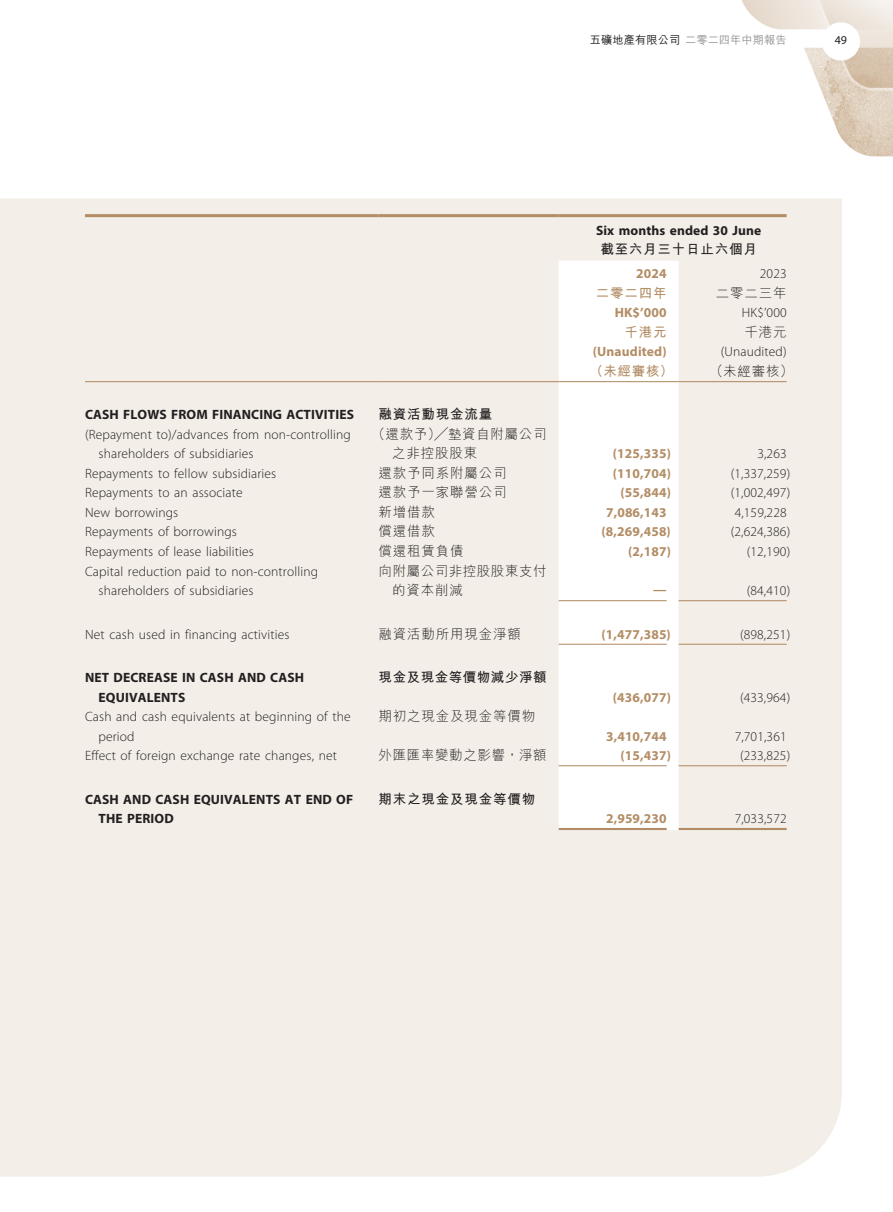
<style>
.page{position:relative;width:893px;height:1212px;background:#fff}
.page>*{position:absolute;margin:0;border:0;box-sizing:border-box;transform-origin:0 0}
._15_Table_Stub{font:300 13.5px/19.5px "Myriad Pro";letter-spacing:.01em;color:#231f20}
._01_Body_Text{font:300 13.5px "Myriad Pro";letter-spacing:.01em;color:#231f20}
._01_Body_Text-2{font:700 13.5px "Myriad Pro";letter-spacing:.01em;color:#b38d65}
._15_Table_Stub-2{font:700 13.5px/19.5px "Myriad Pro";letter-spacing:.01em;color:#231f20}
._15_Table_Stub-3{font:300 13.5px/19.5px "M Hei HK";letter-spacing:.06em;color:#231f20}
._01_Body_Text-3{font:700 13.5px "Myriad Pro";letter-spacing:.01em;color:#231f20}
._15_Table_Stub-4{font:700 13.5px "M Hei HK";letter-spacing:.06em;color:#231f20}
._15_Table_Stub-5{font:300 13.5px/19.5px "M Hei HK";letter-spacing:.04em;color:#231f20}
._01_Body_Text-4{font:700 13.5px "M Hei HK";letter-spacing:.06em;color:#b38d65}
._01_Body_Text-5{font:300 13.5px "M Hei HK";letter-spacing:.06em;color:#231f20}
._15_Table_Stub-6{font:700 13.5px "M Hei HK";letter-spacing:.04em;color:#231f20}
._01_Body_Text-6{font:700 13.5px "M Hei HK";letter-spacing:.06em;color:#231f20}
.t1{font:12px "Myriad Pro";color:#231f20}
.t2{font:500 11.25px "M Hei HK";letter-spacing:.005em;color:#939598}
.s1{color:#231f20}
</style>
<div class="page">
<div style="left:0;top:199px;width:842px;height:978px;background:#f3eee8"></div>
<img style="left:822px;top:92px;width:71px;height:64px">
<svg style="left:742px;top:0;width:151px;height:92px"></svg>
<div style="left:822px;top:22px;width:38px;height:39px;background:#fff;border-radius:50%"></div>
<svg style="left:559px;top:261px;width:120px;height:569px"></svg>
<hr style="left:85px;top:214px;width:294px;height:3px;background:#b38d65">
<hr style="left:379px;top:214px;width:180px;height:3px;background:#b38d65">
<hr style="left:559px;top:214px;width:228px;height:3px;background:#b38d65">
<hr style="left:85px;top:381px;width:294px;height:1px;background:#b38d65">
<hr style="left:379px;top:381px;width:180px;height:1px;background:#b38d65">
<hr style="left:559px;top:381px;width:120px;height:1px;background:#b38d65">
<hr style="left:679px;top:381px;width:108px;height:1px;background:#b38d65">
<hr style="left:559px;top:600px;width:108px;height:1px;background:#b38d65">
<hr style="left:679px;top:600px;width:108px;height:1px;background:#b38d65">
<hr style="left:559px;top:644px;width:108px;height:1px;background:#b38d65">
<hr style="left:679px;top:644px;width:108px;height:1px;background:#b38d65">
<hr style="left:559px;top:765px;width:108px;height:1px;background:#b38d65">
<hr style="left:679px;top:765px;width:108px;height:1px;background:#b38d65">
<hr style="left:559px;top:828px;width:108px;height:2px;background:#b38d65">
<hr style="left:679px;top:828px;width:108px;height:2px;background:#b38d65">
<p class="t2" style="left:590px;top:32px;width:198px"><span class="s1">五礦地產有限公司</span> 二零二四年中期報告</p>
<p class="t1" style="left:835px;top:33px;width:14px">49</p>
<p class="_15_Table_Stub-2" style="left:85px;top:405px;width:270px">CASH FLOWS FROM FINANCING ACTIVITIES</p>
<p class="_15_Table_Stub-4" style="left:379px;top:405px;width:115px">融資活動現金流量</p>
<p class="_15_Table_Stub" style="left:99px;top:425px;width:254px;text-indent:-14px">(Repayment to)/advances from non-controlling shareholders of subsidiaries</p>
<p class="_15_Table_Stub-3" style="left:392px;top:424px;width:156px;text-indent:-20px">（還款予）╱墊資自附屬公司之非控股股東</p>
<p class="_01_Body_Text-3" style="left:596px;top:222px;width:167px">Six months ended 30 June</p>
<p class="_01_Body_Text-6" style="left:600px;top:240px;width:158px">截至六月三十日止六個月</p>
<p class="_01_Body_Text-2" style="left:636px;top:265px;width:32px">2024</p>
<p class="_01_Body_Text" style="left:760px;top:266px;width:28px">2023</p>
<p class="_01_Body_Text-4" style="left:596px;top:283px;width:72px">二零二四年</p>
<p class="_01_Body_Text-5" style="left:716px;top:283px;width:72px">二零二三年</p>
<p class="_01_Body_Text-2" style="left:615px;top:304px;width:53px">HK$’000</p>
<p class="_01_Body_Text" style="left:742px;top:305px;width:46px">HK$’000</p>
<p class="_01_Body_Text-4" style="left:624px;top:322px;width:44px">千港元</p>
<p class="_01_Body_Text-5" style="left:744px;top:322px;width:44px">千港元</p>
<p class="_01_Body_Text-2" style="left:593px;top:343px;width:75px">(Unaudited)</p>
<p class="_01_Body_Text" style="left:721px;top:344px;width:67px">(Unaudited)</p>
<p class="_01_Body_Text-4" style="left:590px;top:361px;width:85px">（未經審核）</p>
<p class="_01_Body_Text-5" style="left:710px;top:361px;width:85px">（未經審核）</p>
<p class="_01_Body_Text-2" style="left:613px;top:445px;width:60px">(125,335)</p>
<p class="_01_Body_Text" style="left:757px;top:446px;width:31px">3,263</p>
<p class="_15_Table_Stub" style="left:85px;top:464px;width:193px">Repayments to fellow subsidiaries</p>
<p class="_15_Table_Stub-3" style="left:379px;top:463px;width:130px">還款予同系附屬公司</p>
<p class="_01_Body_Text-2" style="left:613px;top:465px;width:60px">(110,704)</p>
<p class="_01_Body_Text" style="left:731px;top:466px;width:61px">(1,337,259)</p>
<p class="_15_Table_Stub" style="left:85px;top:483px;width:159px">Repayments to an associate</p>
<p class="_15_Table_Stub-3" style="left:379px;top:482px;width:130px">還款予一家聯營公司</p>
<p class="_01_Body_Text-2" style="left:620px;top:484px;width:52px">(55,844)</p>
<p class="_01_Body_Text" style="left:731px;top:485px;width:61px">(1,002,497)</p>
<p class="_15_Table_Stub" style="left:85px;top:503px;width:95px">New borrowings</p>
<p class="_15_Table_Stub-3" style="left:379px;top:502px;width:58px">新增借款</p>
<p class="_01_Body_Text-2" style="left:606px;top:504px;width:62px">7,086,143</p>
<p class="_01_Body_Text" style="left:735px;top:505px;width:54px">4,159,228</p>
<p class="_15_Table_Stub" style="left:85px;top:522px;width:153px">Repayments of borrowings</p>
<p class="_15_Table_Stub-3" style="left:379px;top:521px;width:58px">償還借款</p>
<p class="_01_Body_Text-2" style="left:602px;top:523px;width:71px">(8,269,458)</p>
<p class="_01_Body_Text" style="left:731px;top:524px;width:61px">(2,624,386)</p>
<p class="_15_Table_Stub" style="left:85px;top:542px;width:170px">Repayments of lease liabilities</p>
<p class="_15_Table_Stub-3" style="left:379px;top:541px;width:87px">償還租賃負債</p>
<p class="_01_Body_Text-2" style="left:628px;top:543px;width:44px">(2,187)</p>
<p class="_01_Body_Text" style="left:747px;top:544px;width:45px">(12,190)</p>
<p class="_15_Table_Stub" style="left:99px;top:561px;width:221px;text-indent:-14px">Capital reduction paid to non-controlling shareholders of subsidiaries</p>
<p class="_15_Table_Stub-5" style="left:392px;top:560px;width:156px;text-indent:-14px">向附屬公司非控股股東支付的資本削減</p>
<p class="_01_Body_Text-2" style="left:653px;top:580px;width:15px">—</p>
<p class="_01_Body_Text" style="left:747px;top:583px;width:45px">(84,410)</p>
<p class="_15_Table_Stub" style="left:85px;top:624px;width:206px">Net cash used in financing activities</p>
<p class="_15_Table_Stub-3" style="left:379px;top:623px;width:144px">融資活動所用現金淨額</p>
<p class="_01_Body_Text-2" style="left:602px;top:625px;width:71px">(1,477,385)</p>
<p class="_01_Body_Text" style="left:740px;top:627px;width:52px">(898,251)</p>
<p class="_15_Table_Stub-2" style="left:99px;top:667px;width:207px;text-indent:-14px">NET DECREASE IN CASH AND CASH<br>EQUIVALENTS</p>
<p class="_15_Table_Stub-6" style="left:379px;top:667px;width:169px">現金及現金等價物減少淨額</p>
<p class="_01_Body_Text-2" style="left:613px;top:688px;width:60px">(436,077)</p>
<p class="_01_Body_Text" style="left:740px;top:690px;width:52px">(433,964)</p>
<p class="_15_Table_Stub" style="left:99px;top:707px;width:254px;text-indent:-14px">Cash and cash equivalents at beginning of the period</p>
<p class="_15_Table_Stub-3" style="left:379px;top:706px;width:158px">期初之現金及現金等價物</p>
<p class="_01_Body_Text-2" style="left:606px;top:727px;width:62px">3,410,744</p>
<p class="_01_Body_Text" style="left:735px;top:729px;width:54px">7,701,361</p>
<p class="_15_Table_Stub" style="left:85px;top:746px;width:253px">Effect of foreign exchange rate changes, net</p>
<p class="_15_Table_Stub-3" style="left:379px;top:745px;width:170px">外匯匯率變動之影響，淨額</p>
<p class="_01_Body_Text-2" style="left:620px;top:747px;width:52px">(15,437)</p>
<p class="_01_Body_Text" style="left:740px;top:748px;width:52px">(233,825)</p>
<p class="_15_Table_Stub-2" style="left:99px;top:789px;width:256px;text-indent:-14px">CASH AND CASH EQUIVALENTS AT END OF<br>THE PERIOD</p>
<p class="_15_Table_Stub-4" style="left:379px;top:789px;width:158px">期末之現金及現金等價物</p>
<p class="_01_Body_Text-2" style="left:606px;top:810px;width:62px">2,959,230</p>
<p class="_01_Body_Text" style="left:735px;top:811px;width:54px">7,033,572</p>
</div>
